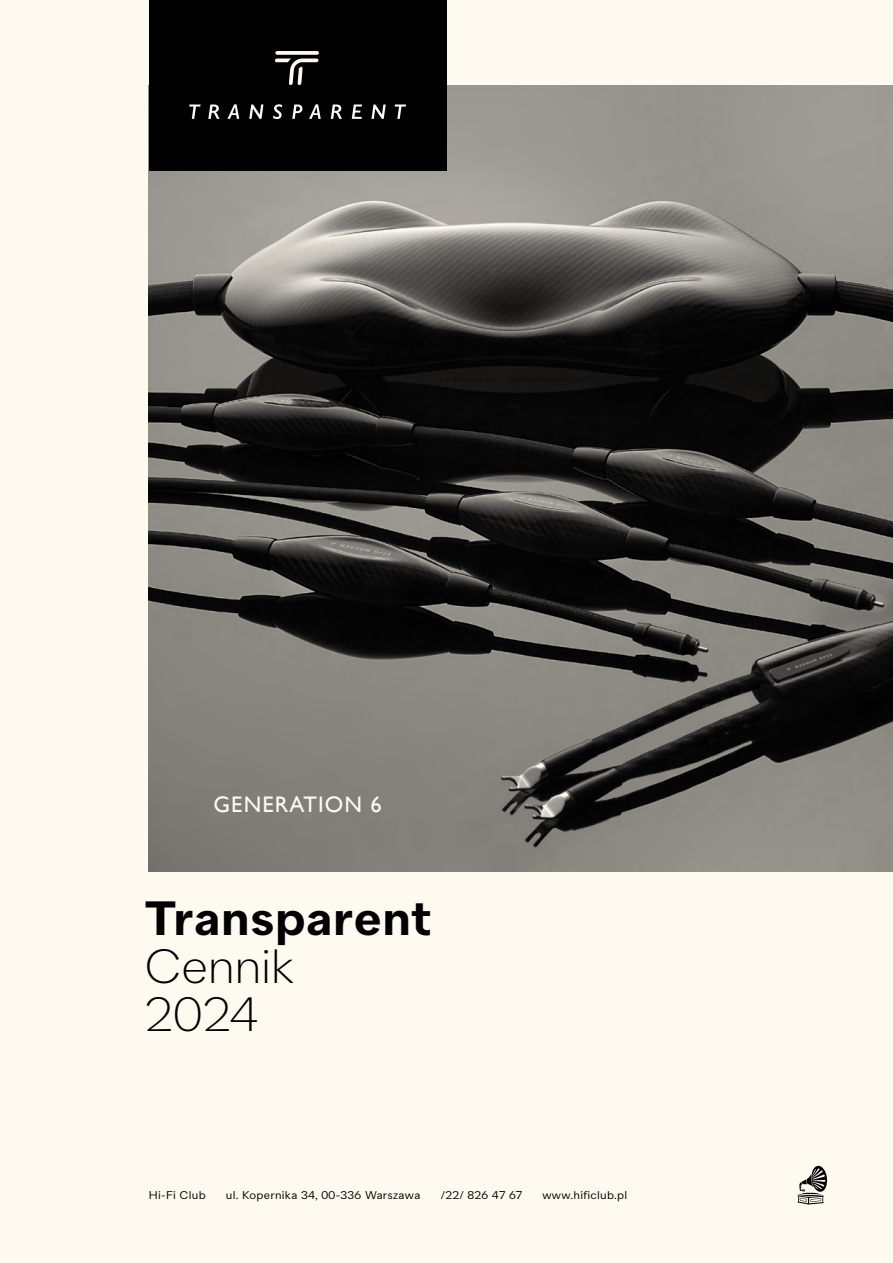
<style>
.page{position:relative;width:893px;height:1263px;background:#fffaf0}
.page>*{position:absolute;margin:0;border:0;box-sizing:border-box;transform-origin:0 0}
.t1{font:600 48px "Quarion";letter-spacing:.02em;color:#000}
.t2{font:200 48px/48px "Quarion";letter-spacing:-.005em;color:#000}
.t3{font:22.5px "Gill Sans";letter-spacing:.05em;color:#fffaf0}
.t4{font:11.25px "Quarion";letter-spacing:.025em;color:#000}
</style>
<div class="page">
<img style="left:149px;top:85px;width:744px;height:787px">
<div style="left:149px;top:0;width:297px;height:170px;background:#000"></div>
<svg style="left:797px;top:1166px;width:31px;height:38px"></svg>
<svg style="left:275px;top:51px;width:44px;height:34px"></svg>
<svg style="left:189px;top:104px;width:217px;height:15px"></svg>
<h2 class="t3" style="left:214px;top:792px;width:170px">GENERATION 6</h2>
<h1 class="t1" style="left:145px;top:889px;width:289px">Transparent</h1>
<h1 class="t2" style="left:145px;top:942px;width:152px">Cennik<br>2024</h1>
<p class="t4" style="left:149px;top:1188px;width:58px">Hi-Fi Club</p>
<p class="t4" style="left:226px;top:1188px;width:196px">ul. Kopernika 34, 00-336 Warszawa</p>
<p class="t4" style="left:441px;top:1188px;width:83px">/22/ 826 47 67</p>
<p class="t4" style="left:542px;top:1188px;width:86px">www.hificlub.pl</p>
</div>
